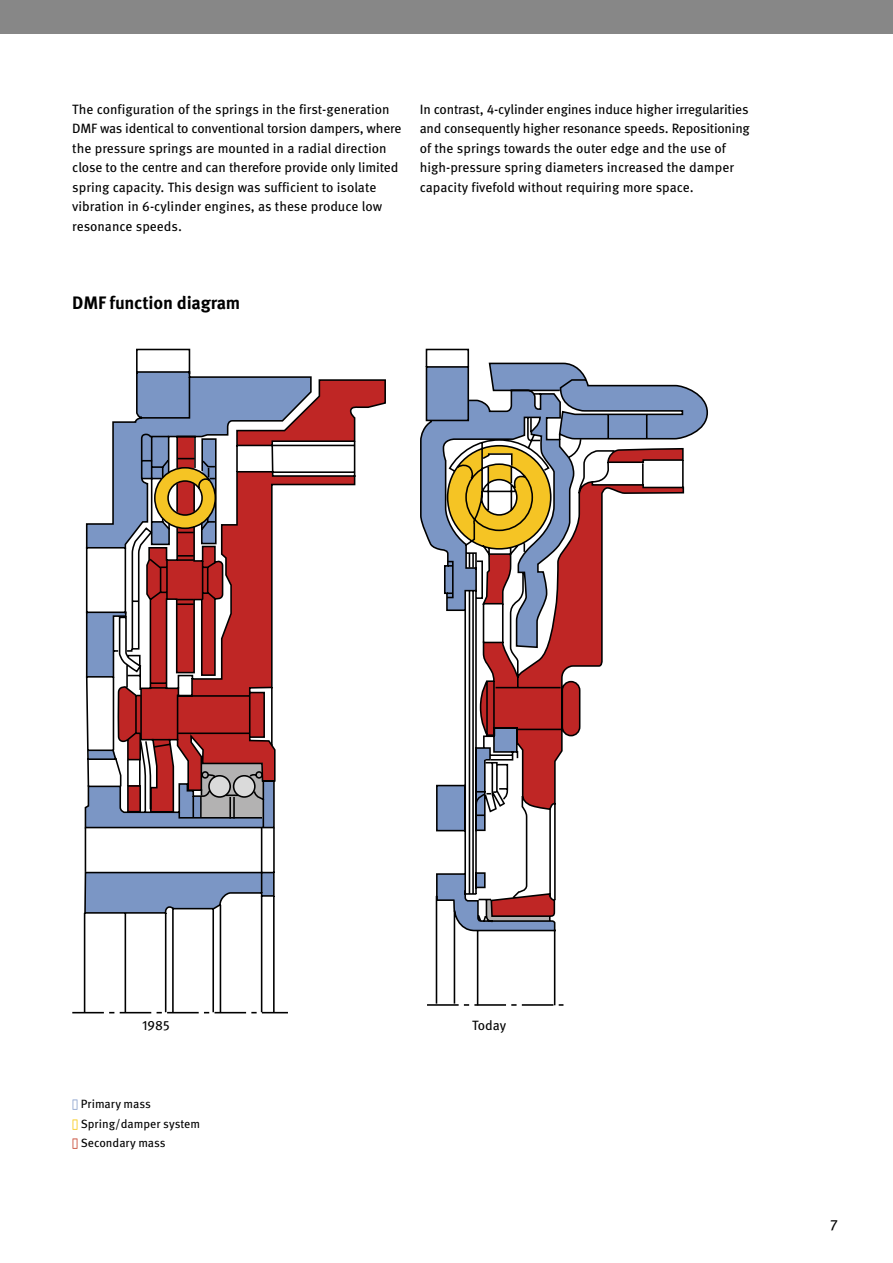
<style>
.page{position:relative;width:893px;height:1263px;background:#fff}
.page>*{position:absolute;margin:0;border:0;box-sizing:border-box;transform-origin:0 0}
.t1{font:700 18px "Meta OT";letter-spacing:-.01em;color:#000}
.t2{font:15px "Meta OT";color:#000}
.t3{font:13.5px/19.5px "Meta OT";letter-spacing:-.01em;color:#000}
.t4{font:12px "Meta OT";color:#000}
.s1{color:#7e98c8}
.s2{color:#f6c400}
.s3{color:#c0321a}
</style>
<div class="page">
<div style="left:0;top:0;width:893px;height:34px;background:#878787"></div>
<svg style="left:83px;top:807px;width:193px;height:205px"></svg>
<svg style="left:72px;top:1012px;width:216px;height:1px"></svg>
<svg style="left:85px;top:372px;width:300px;height:455px"></svg>
<svg style="left:420px;top:349px;width:288px;height:657px"></svg>
<svg style="left:427px;top:1004px;width:136px;height:2px"></svg>
<svg style="left:421px;top:363px;width:286px;height:284px"></svg>
<p class="t3" style="left:72px;top:99px;width:331px">The configuration of the springs in the first-generation DMF was identical to conventional torsion dampers, where the pressure springs are mounted in a radial direction close to the centre and can therefore provide only limited spring capacity. This design was sufficient to isolate vibration in 6-cylinder engines, as these produce low resonance speeds.</p>
<p class="t3" style="left:420px;top:100px;width:332px">In contrast, 4-cylinder engines induce higher irregularities and consequently higher resonance speeds. Repositioning of the springs towards the outer edge and the use of high-pressure spring diameters increased the damper capacity fivefold without requiring more space.</p>
<h1 class="t1" style="left:72px;top:291px;width:170px">DMF function diagram</h1>
<p class="t3" style="left:142px;top:1016px;width:29px">1985</p>
<p class="t3" style="left:472px;top:1016px;width:36px">Today</p>
<p class="t4" style="left:72px;top:1097px;width:80px"><span class="s1">■</span> Primary mass</p>
<p class="t4" style="left:72px;top:1116px;width:129px"><span class="s2">■</span> Spring/damper system</p>
<p class="t4" style="left:72px;top:1136px;width:95px"><span class="s3">■</span> Secondary mass</p>
<p class="t2" style="left:830px;top:1215px;width:9px">7</p>
</div>
